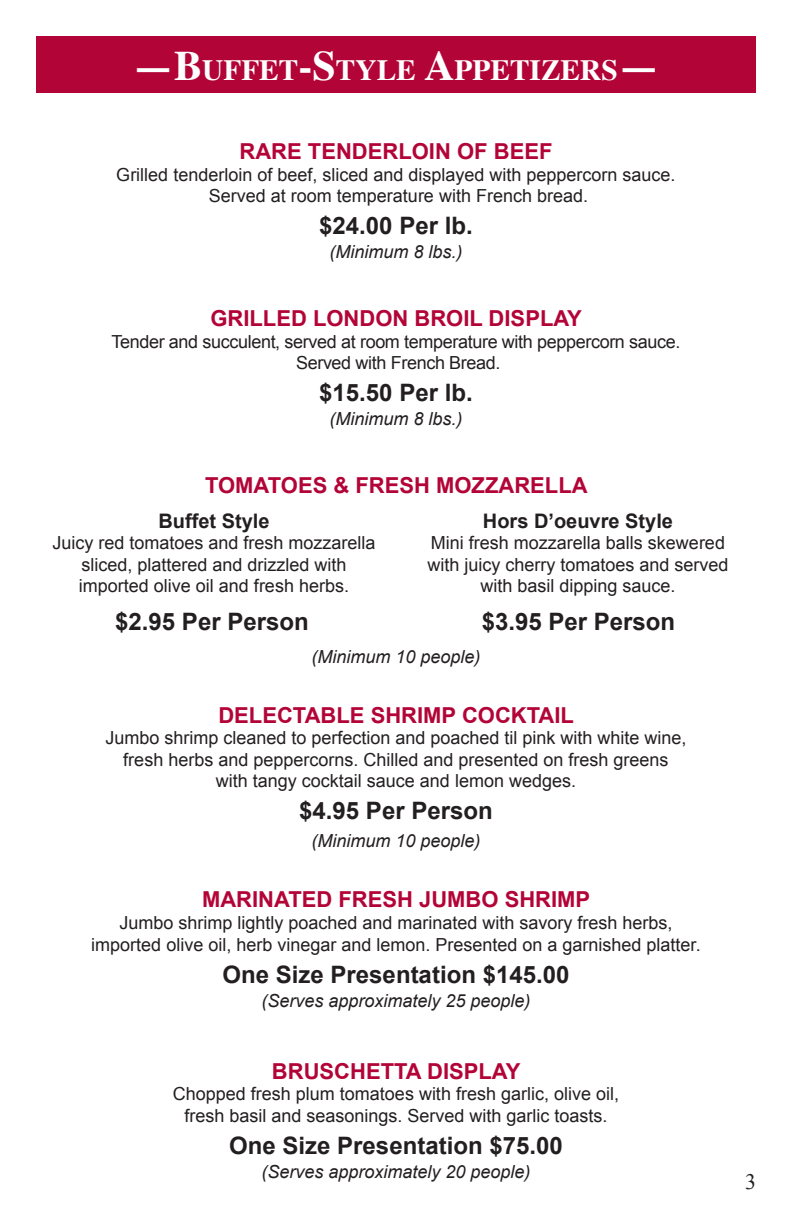
<style>
.page{position:relative;width:792px;height:1224px;background:#fff}
.page>*{position:absolute;margin:0;border:0;box-sizing:border-box;transform-origin:0 0}
.t1{font:700 29.4px "Times";color:#fff}
.t2{font:700 24px "Arial";color:#231f20}
.t3{font:700 22px "Arial";color:#b30437}
.t4{font:22px "Times New Roman";color:#231f20}
.t5{font:700 20px "Arial";color:#231f20}
.t6{font:18px/21.6px "Arial";color:#231f20;text-align:center}
.t7{font:italic 18px "Arial";color:#231f20}
.t8{font:18px "Arial";letter-spacing:-.02em;color:#231f20}
.s1{font-size:42px}
</style>
<div class="page">
<div style="left:36px;top:36px;width:720px;height:57px;background:#b30437"></div>
<p class="t1" style="left:132px;top:42px;width:529px"><span class="s1">—</span><span class="s1">B</span>UFFET<span class="s1">-S</span>TYLE <span class="s1">A</span>PPETIZERS<span class="s1">—</span></p>
<p class="t3" style="left:240px;top:137px;width:314px">RARE TENDERLOIN OF BEEF</p>
<p class="t6" style="left:116px;top:164px;width:561px">Grilled tenderloin of beef, sliced and displayed with peppercorn sauce.</p>
<p class="t6" style="left:209px;top:185px;width:381px">Served at room temperature with French bread.</p>
<p class="t2" style="left:319px;top:210px;width:155px">$24.00 Per lb.</p>
<p class="t7" style="left:329px;top:240px;width:135px">(Minimum 8 lbs.)</p>
<p class="t3" style="left:210px;top:304px;width:373px">GRILLED LONDON BROIL DISPLAY</p>
<p class="t8" style="left:111px;top:330px;width:571px">Tender and succulent, served at room temperature with peppercorn sauce.</p>
<p class="t8" style="left:296px;top:351px;width:206px">Served with French Bread.</p>
<p class="t2" style="left:319px;top:377px;width:155px">$15.50 Per lb.</p>
<p class="t7" style="left:329px;top:407px;width:135px">(Minimum 8 lbs.)</p>
<p class="t3" style="left:205px;top:471px;width:384px">TOMATOES &amp; FRESH MOZZARELLA</p>
<p class="t5" style="left:158px;top:507px;width:113px">Buffet Style</p>
<p class="t6" style="left:52px;top:532px;width:325px">Juicy red tomatoes and fresh mozzarella sliced, plattered and drizzled with imported olive oil and fresh herbs.</p>
<p class="t2" style="left:115px;top:605px;width:195px">$2.95 Per Person</p>
<p class="t5" style="left:483px;top:507px;width:192px">Hors D’oeuvre Style</p>
<p class="t6" style="left:427px;top:532px;width:303px">Mini fresh mozzarella balls skewered with juicy cherry tomatoes and served with basil dipping sauce.</p>
<p class="t2" style="left:482px;top:605px;width:195px">$3.95 Per Person</p>
<p class="t7" style="left:311px;top:645px;width:171px">(Minimum 10 people)</p>
<p class="t3" style="left:218px;top:700px;width:357px">DELECTABLE SHRIMP COCKTAIL</p>
<p class="t6" style="left:105px;top:727px;width:583px">Jumbo shrimp cleaned to perfection and poached til pink with white wine, fresh herbs and peppercorns. Chilled and presented on fresh greens with tangy cocktail sauce and lemon wedges.</p>
<p class="t2" style="left:299px;top:795px;width:195px">$4.95 Per Person</p>
<p class="t7" style="left:311px;top:829px;width:171px">(Minimum 10 people)</p>
<p class="t3" style="left:202px;top:885px;width:390px">MARINATED FRESH JUMBO SHRIMP</p>
<p class="t6" style="left:91px;top:912px;width:611px">Jumbo shrimp lightly poached and marinated with savory fresh herbs, imported olive oil, herb vinegar and lemon. Presented on a garnished platter.</p>
<p class="t2" style="left:223px;top:958px;width:348px">One Size Presentation $145.00</p>
<p class="t7" style="left:261px;top:989px;width:271px">(Serves approximately 25 people)</p>
<p class="t3" style="left:272px;top:1056px;width:250px">BRUSCHETTA DISPLAY</p>
<p class="t6" style="left:173px;top:1083px;width:448px">Chopped fresh plum tomatoes with fresh garlic, olive oil, fresh basil and seasonings. Served with garlic toasts.</p>
<p class="t2" style="left:229px;top:1130px;width:335px">One Size Presentation $75.00</p>
<p class="t7" style="left:261px;top:1160px;width:271px">(Serves approximately 20 people)</p>
<p class="t4" style="left:745px;top:1167px;width:12px">3</p>
</div>
